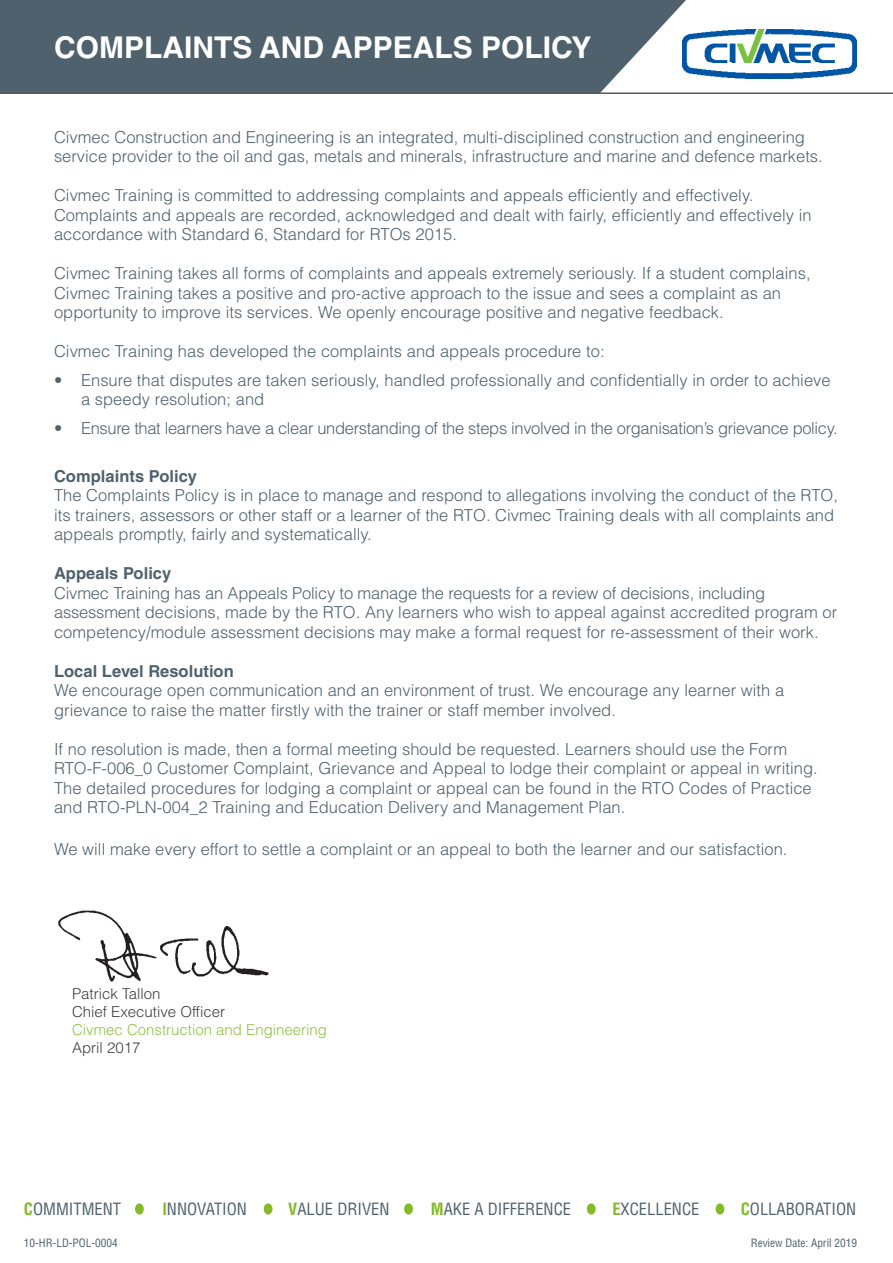
<style>
.page{position:relative;width:893px;height:1263px;background:#fff}
.page>*{position:absolute;margin:0;border:0;box-sizing:border-box;transform-origin:0 0}
.t1{font:700 30px "Helvetica LT Std";color:#fff}
.t2{font:300 16.5px/19.5px "Helvetica LT Std";letter-spacing:.005em;color:#4f616c}
.t3{font:300 16.5px "Helvetica LT Std";letter-spacing:-.02em;color:#4f616c}
.t4{font:condensed 16.5px "Helvetica LT Std";color:#4f616c}
.t5{font:700 16.5px "Helvetica LT Std";letter-spacing:.005em;color:#4f616c}
.t6{font:300 15px "Helvetica LT Std";color:#3e3e3f}
.t7{font:300 15px "Helvetica LT Std";color:#91c242}
.t8{font:condensed 11.25px "Helvetica LT Std";color:#4f616c}
.s1{font-weight:700;color:#82bb27}
</style>
<div class="page">
<div style="left:0;top:0;width:686px;height:92px;background:#4f616c"></div>
<img style="left:682px;top:30px;width:174px;height:48px">
<hr style="left:0;top:92px;width:893px;height:2px;background:#57585a">
<div style="left:587px;top:1203px;width:9px;height:11px;background:#82bb27;border-radius:50%"></div>
<div style="left:716px;top:1203px;width:8px;height:11px;background:#82bb27;border-radius:50%"></div>
<div style="left:404px;top:1203px;width:9px;height:11px;background:#82bb27;border-radius:50%"></div>
<div style="left:264px;top:1203px;width:8px;height:11px;background:#82bb27;border-radius:50%"></div>
<div style="left:135px;top:1203px;width:9px;height:11px;background:#82bb27;border-radius:50%"></div>
<img style="left:58px;top:910px;width:211px;height:72px">
<p class="t1" style="left:54px;top:29px;width:539px">COMPLAINTS AND APPEALS POLICY</p>
<p class="t2" style="left:54px;top:127px;width:770px">Civmec Construction and Engineering is an integrated, multi-disciplined construction and engineering service provider to the oil and gas, metals and minerals, infrastructure and marine and defence markets.</p>
<p class="t2" style="left:54px;top:186px;width:759px">Civmec Training is committed to addressing complaints and appeals efficiently and effectively.<br>Complaints and appeals are recorded, acknowledged and dealt with fairly, efficiently and effectively in accordance with Standard 6, Standard for RTOs 2015.</p>
<p class="t2" style="left:54px;top:264px;width:758px">Civmec Training takes all forms of complaints and appeals extremely seriously. If a student complains,<br>Civmec Training takes a positive and pro-active approach to the issue and sees a complaint as an opportunity to improve its services. We openly encourage positive and negative feedback.</p>
<p class="t2" style="left:54px;top:342px;width:552px">Civmec Training has developed the complaints and appeals procedure to:</p>
<p class="t2" style="left:81px;top:370px;width:751px;text-indent:-27px">• Ensure that disputes are taken seriously, handled professionally and confidentially in order to achieve a speedy resolution; and</p>
<p class="t3" style="left:54px;top:418px;width:785px">• Ensure that learners have a clear understanding of the steps involved in the organisation’s grievance policy.</p>
<p class="t5" style="left:54px;top:466px;width:145px">Complaints Policy</p>
<p class="t2" style="left:54px;top:486px;width:785px">The Complaints Policy is in place to manage and respond to allegations involving the conduct of the RTO, its trainers, assessors or other staff or a learner of the RTO. Civmec Training deals with all complaints and appeals promptly, fairly and systematically.</p>
<p class="t5" style="left:54px;top:563px;width:119px">Appeals Policy</p>
<p class="t2" style="left:54px;top:583px;width:785px">Civmec Training has an Appeals Policy to manage the requests for a review of decisions, including assessment decisions, made by the RTO. Any learners who wish to appeal against accredited program or competency/module assessment decisions may make a formal request for re-assessment of their work.</p>
<p class="t5" style="left:54px;top:661px;width:181px">Local Level Resolution</p>
<p class="t2" style="left:54px;top:681px;width:732px">We encourage open communication and an environment of trust. We encourage any learner with a grievance to raise the matter firstly with the trainer or staff member involved.</p>
<p class="t2" style="left:54px;top:739px;width:765px">If no resolution is made, then a formal meeting should be requested. Learners should use the Form RTO-F-006_0 Customer Complaint, Grievance and Appeal to lodge their complaint or appeal in writing.<br>The detailed procedures for lodging a complaint or appeal can be found in the RTO Codes of Practice and RTO-PLN-004_2 Training and Education Delivery and Management Plan.</p>
<p class="t2" style="left:54px;top:839px;width:735px">We will make every effort to settle a complaint or an appeal to both the learner and our satisfaction.</p>
<p class="t6" style="left:72px;top:985px;width:90px">Patrick Tallon</p>
<p class="t6" style="left:72px;top:1003px;width:155px">Chief Executive Officer</p>
<p class="t7" style="left:72px;top:1021px;width:257px">Civmec Construction and Engineering</p>
<p class="t6" style="left:72px;top:1039px;width:70px">April 2017</p>
<p class="t4" style="left:24px;top:1198px;width:99px"><span class="s1">C</span>OMMITMENT</p>
<p class="t4" style="left:162px;top:1198px;width:86px"><span class="s1">I</span>NNOVATION</p>
<p class="t4" style="left:288px;top:1198px;width:103px"><span class="s1">V</span>ALUE DRIVEN</p>
<p class="t4" style="left:431px;top:1198px;width:142px"><span class="s1">M</span>AKE A DIFFERENCE</p>
<p class="t4" style="left:612px;top:1198px;width:89px"><span class="s1">E</span>XCELLENCE</p>
<p class="t4" style="left:741px;top:1198px;width:117px"><span class="s1">C</span>OLLABORATION</p>
<p class="t8" style="left:24px;top:1236px;width:95px">10-HR-LD-POL-0004</p>
<p class="t8" style="left:751px;top:1236px;width:108px">Review Date: April 2019</p>
</div>
